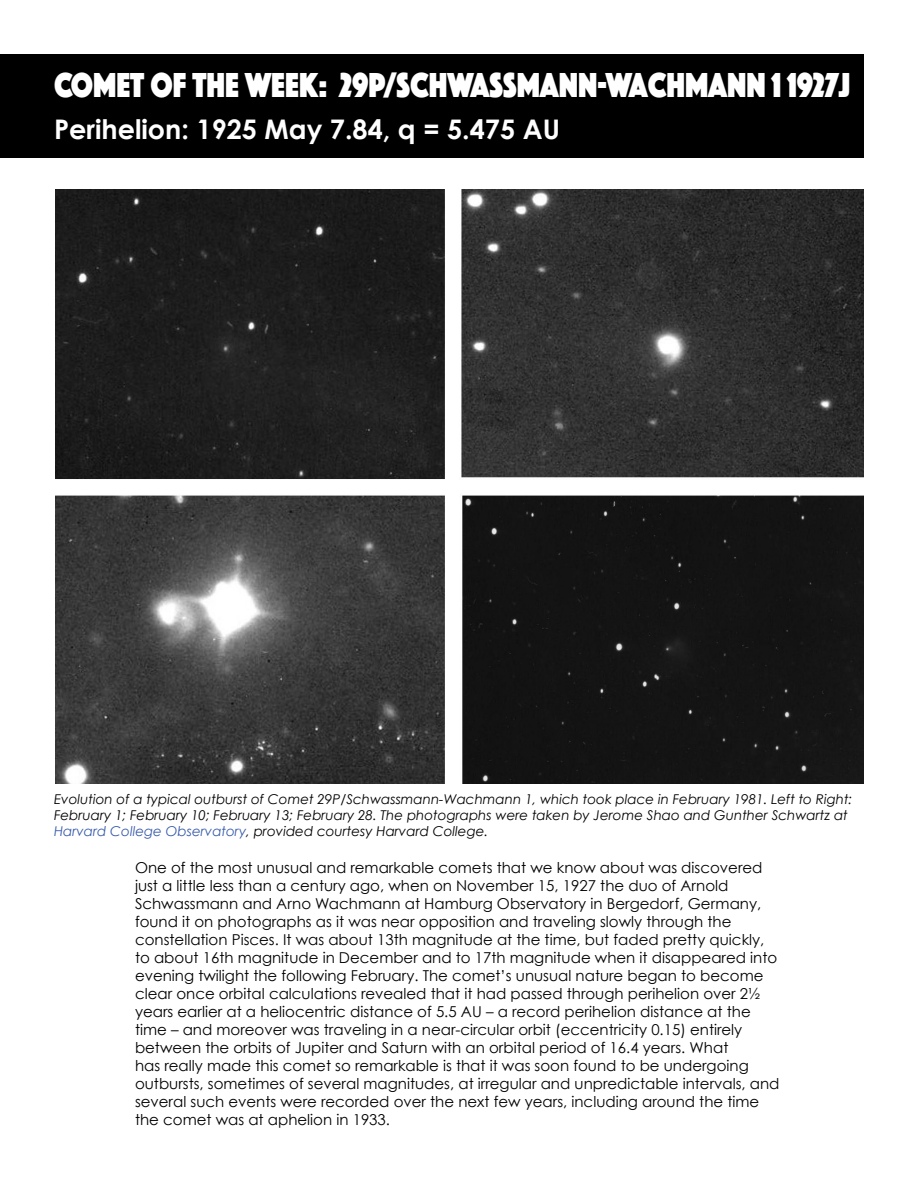
<style>
.page{position:relative;width:918px;height:1188px;background:#fff}
.page>*{position:absolute;margin:0;border:0;box-sizing:border-box;transform-origin:0 0}
.t1{font:36px "Phosphate Solid";color:#fff;scale:.84 1}
.t2{font:700 27px "Century Gothic";color:#fff}
.Body_Type{font:15px/18px "Century Gothic";color:#000}
.Cutlines{font:italic 13.5px/16.2px "Century Gothic";color:#000}
.s1{color:#385bab}
</style>
<div class="page">
<div style="left:0;top:54px;width:864px;height:104px;background:#000"></div>
<img style="left:55px;top:189px;width:809px;height:594px">
<p class="t1" style="left:54px;top:59px;width:949px">COMET OF THE WEEK: 29P/SCHWASSMANN-WACHMANN 1 1927J</p>
<p class="t2" style="left:54px;top:112px;width:507px">Perihelion: 1925 May 7.84, q = 5.475 AU</p>
<p class="Cutlines" style="left:54px;top:791px;width:800px">Evolution of a typical outburst of Comet 29P/Schwassmann-Wachmann 1, which took place in February 1981. Left to Right:<br>February 1; February 10; February 13; February 28. The photographs were taken by Jerome Shao and Gunther Schwartz at<br><span class="s1">Harvard College Observatory</span>, provided courtesy Harvard College.</p>
<p class="Body_Type" style="left:135px;top:858px;width:646px">One of the most unusual and remarkable comets that we know about was discovered just a little less than a century ago, when on November 15, 1927 the duo of Arnold Schwassmann and Arno Wachmann at Hamburg Observatory in Bergedorf, Germany, found it on photographs as it was near opposition and traveling slowly through the constellation Pisces. It was about 13th magnitude at the time, but faded pretty quickly, to about 16th magnitude in December and to 17th magnitude when it disappeared into evening twilight the following February. The comet’s unusual nature began to become clear once orbital calculations revealed that it had passed through perihelion over 2½ years earlier at a heliocentric distance of 5.5 AU – a record perihelion distance at the time – and moreover was traveling in a near-circular orbit (eccentricity 0.15) entirely between the orbits of Jupiter and Saturn with an orbital period of 16.4 years. What<br>has really made this comet so remarkable is that it was soon found to be undergoing outbursts, sometimes of several magnitudes, at irregular and unpredictable intervals, and several such events were recorded over the next few years, including around the time the comet was at aphelion in 1933.</p>
</div>
